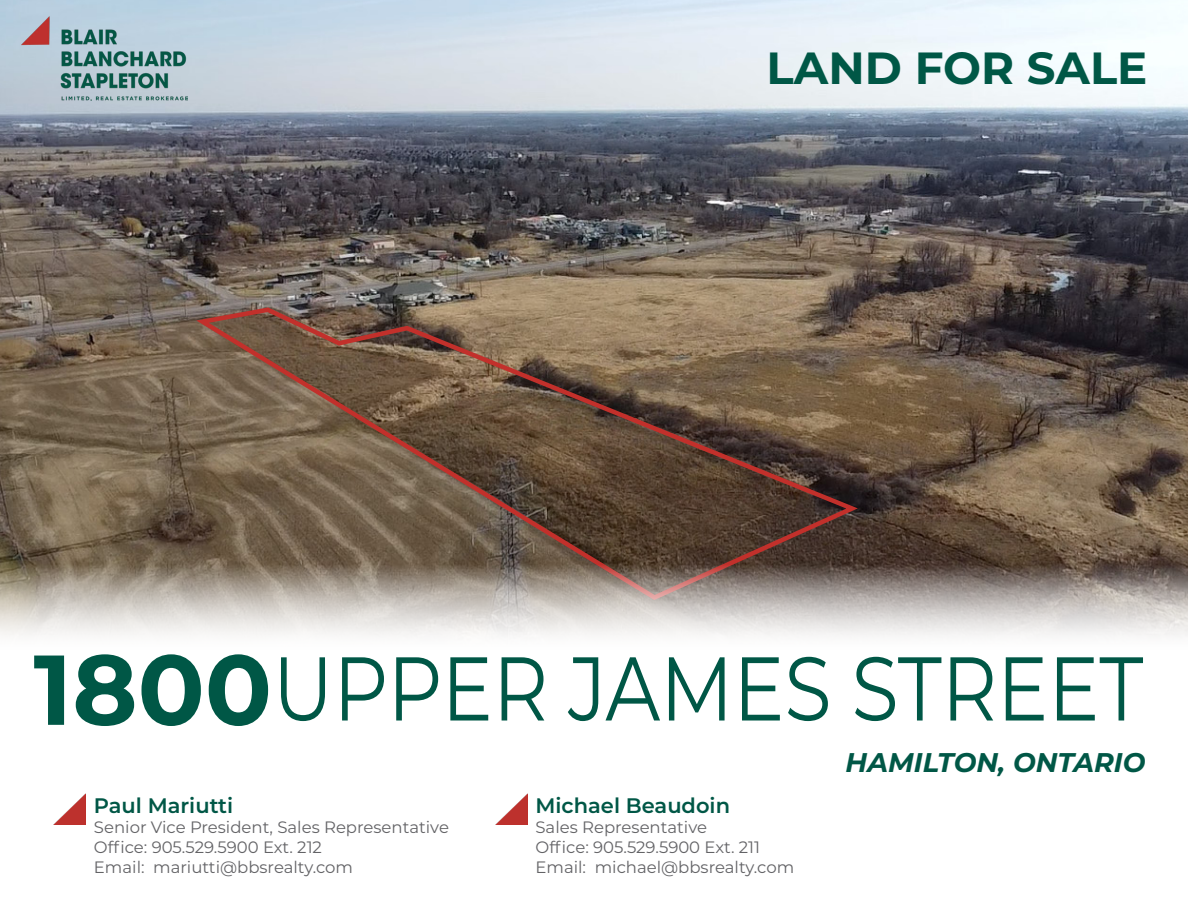
<style>
.page{position:relative;width:1188px;height:918px;background:#fff}
.page>*{position:absolute;margin:0;border:0;box-sizing:border-box;transform-origin:0 0}
.t1{font:700 99px "Montserrat";color:#005746}
.t2{font:90.3px "Montserrat";color:#005746;scale:.85 1}
.t3{font:700 45px "Montserrat";color:#005746}
.t4{font:italic 700 27px "Montserrat";color:#005746}
.t5{font:600 21px "Montserrat";color:#005746}
.t6{font:16.5px/19.8px "Montserrat";color:#636366}
</style>
<div class="page">
<img style="left:0;top:0;width:1188px;height:558px">
<img style="left:22px;top:17px;width:165px;height:83px">
<img style="left:54px;top:793px;width:32px;height:32px">
<img style="left:496px;top:794px;width:31px;height:31px">
<svg style="left:196px;top:305px;width:668px;height:253px;background:#6f5845"></svg>
<svg style="left:0;top:558px;width:1188px;height:78px;background:#b2a9a2"></svg>
<p class="t3" style="left:767px;top:35px;width:382px">LAND FOR SALE</p>
<p class="t1" style="left:33px;top:618px;width:240px">1800</p>
<p class="t2" style="left:273px;top:626px;width:1026px">UPPER JAMES STREET</p>
<p class="t4" style="left:846px;top:743px;width:301px">HAMILTON, ONTARIO</p>
<p class="t5" style="left:94px;top:791px;width:141px">Paul Mariutti</p>
<p class="t6" style="left:94px;top:817px;width:357px">Senior Vice President, Sales Representative</p>
<p class="t6" style="left:94px;top:837px;width:230px">Office: 905.529.5900 Ext. 212</p>
<p class="t6" style="left:94px;top:857px;width:261px">Email: mariutti@bbsrealty.com</p>
<p class="t5" style="left:536px;top:791px;width:196px">Michael Beaudoin</p>
<p class="t6" style="left:536px;top:817px;width:226px">Sales Representative<br>Office: 905.529.5900 Ext. 211</p>
<p class="t6" style="left:536px;top:857px;width:260px">Email: michael@bbsrealty.com</p>
</div>
